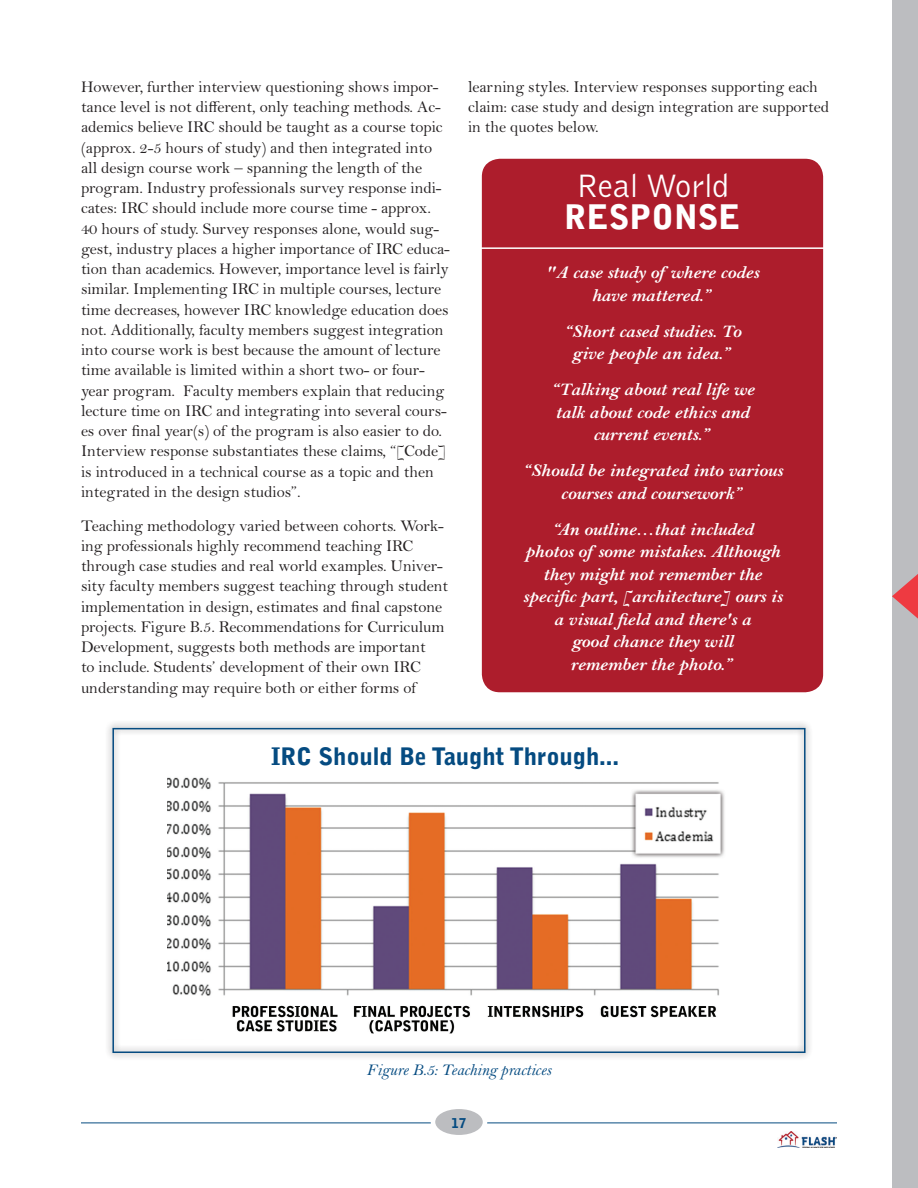
<style>
.page{position:relative;width:918px;height:1188px;background:#fff}
.page>*{position:absolute;margin:0;border:0;box-sizing:border-box;transform-origin:0 0}
.SUBHEAD{font:300 33.6px/31.8px "Bell Gothic Std";letter-spacing:-.005em;color:#fff;text-align:center}
.SUBHEAD-2{font:900 24px "Bell Gothic Std";letter-spacing:-.005em;color:#054b81}
.QUOTE{font:italic 700 18px/22.5px "Bell MT Std";letter-spacing:-.005em;color:#fff;text-align:center}
.Body{font:16.5px/20.2px "Bell MT Std";letter-spacing:-.005em;color:#231f20}
.t1{font:italic 16.5px "Bell MT Std";letter-spacing:-.005em;color:#054b81}
.t2{font:900 13.5px "Bell Gothic Std";color:#054b81}
.s1{font-weight:900}
</style>
<div class="page">
<hr style="left:81px;top:1123px;width:756px;height:1px;background:#054b81">
<div style="left:433px;top:1107px;width:52px;height:30px;background:#bcbdc0;border-radius:50%"></div>
<div style="left:431px;top:1105px;width:56px;height:34px;border:4px solid #fff;border-radius:50%"></div>
<div style="left:892px;top:0;width:26px;height:1188px;background:#bcbdc0"></div>
<svg style="left:892px;top:574px;width:26px;height:45px"></svg>
<img style="left:778px;top:1132px;width:59px;height:15px">
<div style="left:482px;top:159px;width:341px;height:533px;background:#ad1d2c;border-radius:18px"></div>
<hr style="left:468px;top:247px;width:369px;height:2px;background:#fff">
<div style="left:105px;top:720px;width:708px;height:341px;background:#231f20;opacity:.75"></div>
<div style="left:112px;top:728px;width:694px;height:325px;border:2px solid #054b81"></div>
<img style="left:167px;top:762px;width:573px;height:278px">
<p class="Body" style="left:81px;top:77px;width:371px">However, further interview questioning shows impor&shy;tance level is not different, only teaching methods. Ac&shy;ademics believe IRC should be taught as a course topic (approx. 2-5 hours of study) and then integrated into all design course work – spanning the length of the program. Industry professionals survey response indi&shy;cates: IRC should include more course time - approx.<br>40 hours of study. Survey responses alone, would sug&shy;gest, industry places a higher importance of IRC educa&shy;tion than academics. However, importance level is fairly similar. Implementing IRC in multiple courses, lecture time decreases, however IRC knowledge education does not. Additionally, faculty members suggest integration into course work is best because the amount of lecture time available is limited within a short two- or four&shy;year program. Faculty members explain that reducing lecture time on IRC and integrating into several cours&shy;es over final year(s) of the program is also easier to do.<br>Interview response substantiates these claims, “[Code] is introduced in a technical course as a topic and then integrated in the design studios”.</p>
<p class="Body" style="left:81px;top:516px;width:369px">Teaching methodology varied between cohorts. Work&shy;ing professionals highly recommend teaching IRC through case studies and real world examples. Univer&shy;sity faculty members suggest teaching through student implementation in design, estimates and final capstone projects. Figure B.5. Recommendations for Curriculum Development, suggests both methods are important<br>to include. Students’ development of their own IRC understanding may require both or either forms of</p>
<p class="Body" style="left:468px;top:77px;width:363px">learning styles. Interview responses supporting each claim: case study and design integration are supported in the quotes below.</p>
<p class="SUBHEAD" style="left:564px;top:171px;width:178px">Real World<br><span class="s1">RESPONSE</span></p>
<p class="QUOTE" style="left:546px;top:261px;width:214px">"A case study of where codes have mattered.”</p>
<p class="QUOTE" style="left:564px;top:320px;width:179px">“Short cased studies. To give people an idea.”</p>
<p class="QUOTE" style="left:551px;top:378px;width:205px">“Talking about real life we talk about code ethics and current events.”</p>
<p class="QUOTE" style="left:522px;top:459px;width:262px">“Should be integrated into various courses and coursework”</p>
<p class="QUOTE" style="left:523px;top:518px;width:261px">“An outline…that included<br>photos of some mistakes. Although they might not remember the specific part, [architecture] ours is a visual field and there's a<br>good chance they will<br>remember the photo.”</p>
<p class="SUBHEAD-2" style="left:271px;top:743px;width:349px">IRC Should Be Taught Through...</p>
<p class="t1" style="left:367px;top:1060px;width:186px">Figure B.5: Teaching practices</p>
<p class="t2" style="left:452px;top:1115px;width:16px">17</p>
</div>
